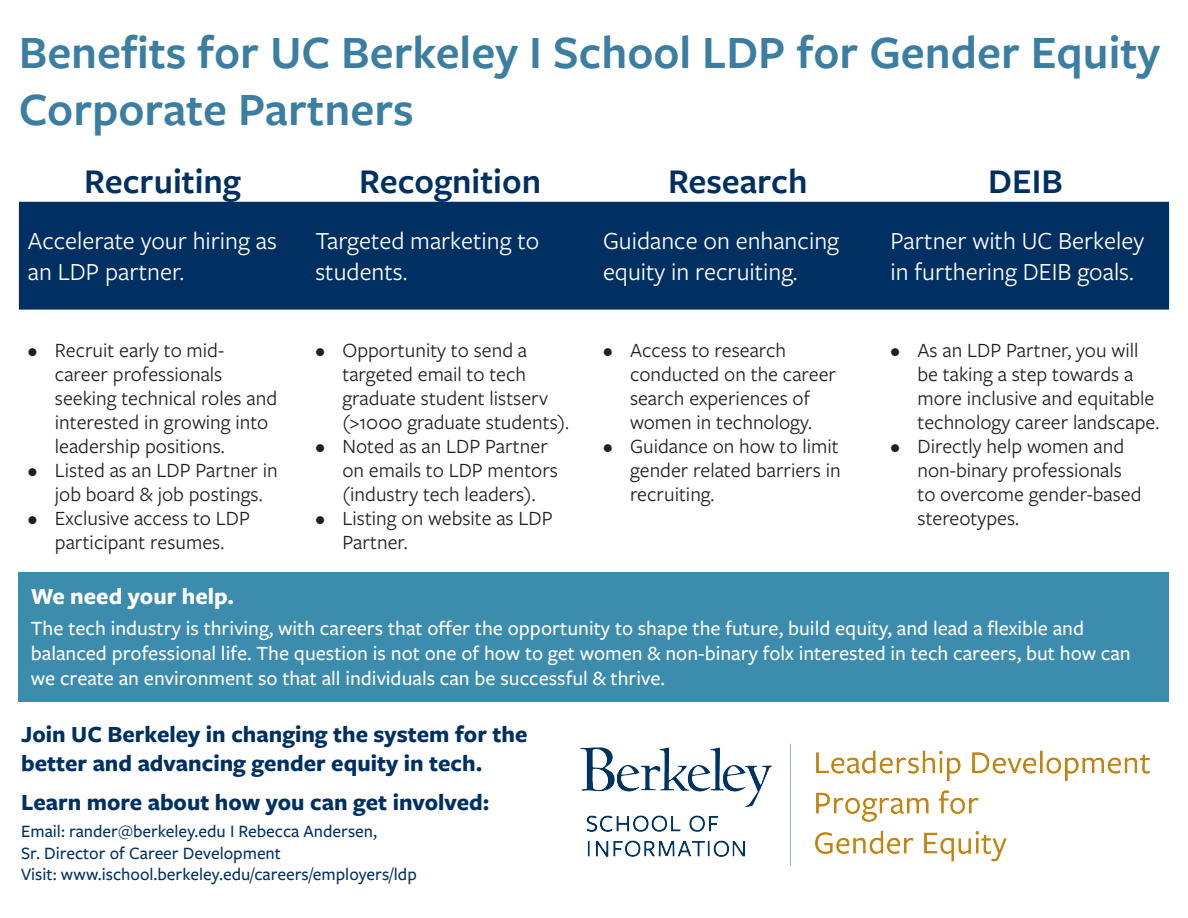
<style>
.page{position:relative;width:1188px;height:918px;background:#fff}
.page>*{position:absolute;margin:0;border:0;box-sizing:border-box;transform-origin:0 0}
.t1{font:600 48px "Freight Sans Pro";color:#3b7ea1}
.t2{font:600 36px "Freight Sans Pro";color:#003062}
.t3{font:25.5px/30.6px "Freight Sans Pro";color:#fff}
.t4{font:700 24px/28.8px "Freight Sans Pro";color:#003062}
.t5{font:700 24px "Freight Sans Pro";color:#fff}
.t6{font:21px/24px "Freight Sans Pro";color:#231f20}
.t7{font:500 21px/25.2px "Freight Sans Pro";color:#fff}
.t8{font:500 18px "Freight Sans Pro";color:#003062}
</style>
<div class="page">
<div style="left:19px;top:202px;width:1150px;height:108px;background:#003062"></div>
<img style="left:581px;top:743px;width:569px;height:122px">
<div style="left:19px;top:572px;width:1150px;height:130px;background:#3c8cad"></div>
<p class="t1" style="left:19px;top:19px;width:1143px">Benefits for UC Berkeley I School LDP for Gender Equity</p>
<p class="t1" style="left:19px;top:77px;width:397px">Corporate Partners</p>
<p class="t2" style="left:84px;top:157px;width:158px">Recruiting</p>
<p class="t2" style="left:359px;top:157px;width:183px">Recognition</p>
<p class="t2" style="left:668px;top:157px;width:141px">Research</p>
<p class="t2" style="left:988px;top:157px;width:76px">DEIB</p>
<p class="t3" style="left:28px;top:225px;width:251px">Accelerate your hiring as an LDP partner.</p>
<p class="t3" style="left:315px;top:225px;width:225px">Targeted marketing to students.</p>
<p class="t3" style="left:603px;top:225px;width:238px">Guidance on enhancing</p>
<p class="t3" style="left:891px;top:225px;width:255px">Partner with UC Berkeley in furthering DEIB goals.</p>
<p class="t3" style="left:603px;top:255px;width:196px">equity in recruiting.</p>
<p class="t6" style="left:55px;top:337px;width:224px;text-indent:-27px">• Recruit early to mid&shy;career professionals seeking technical roles and interested in growing into leadership positions.</p>
<p class="t6" style="left:28px;top:457px;width:251px;text-align:center">• Listed as an LDP Partner in job board &amp; job postings.</p>
<p class="t6" style="left:28px;top:505px;width:224px;text-align:center">• Exclusive access to LDP participant resumes.</p>
<p class="t6" style="left:342px;top:337px;width:228px;text-indent:-27px">• Opportunity to send a targeted email to tech graduate student listserv (&gt;1000 graduate students).</p>
<p class="t6" style="left:342px;top:433px;width:217px;text-indent:-27px">• Noted as an LDP Partner on emails to LDP mentors (industry tech leaders).</p>
<p class="t6" style="left:342px;top:505px;width:212px;text-indent:-27px">• Listing on website as LDP<br>Partner.</p>
<p class="t6" style="left:630px;top:337px;width:208px;text-indent:-27px">• Access to research conducted on the career search experiences of women in technology.</p>
<p class="t6" style="left:630px;top:433px;width:212px;text-align:justify;text-indent:-27px">• Guidance on how to limit gender related barriers in recruiting.</p>
<p class="t6" style="left:918px;top:337px;width:243px;text-indent:-27px">• As an LDP Partner, you will be taking a step towards a more inclusive and equitable technology career landscape.</p>
<p class="t6" style="left:918px;top:433px;width:226px;text-indent:-27px">• Directly help women and non-binary professionals to overcome gender-based stereotypes.</p>
<p class="t5" style="left:31px;top:580px;width:205px">We need your help.</p>
<p class="t7" style="left:31px;top:614px;width:1101px">The tech industry is thriving, with careers that offer the opportunity to shape the future, build equity, and lead a flexible and balanced professional life. The question is not one of how to get women &amp; non-binary folx interested in tech careers, but how can we create an environment so that all individuals can be successful &amp; thrive.</p>
<p class="t4" style="left:21px;top:719px;width:508px">Join UC Berkeley in changing the system for the better and advancing gender equity in tech.</p>
<p class="t4" style="left:21px;top:787px;width:470px">Learn more about how you can get involved:</p>
<p class="t8" style="left:21px;top:819px;width:358px">Email: rander@berkeley.edu I Rebecca Andersen,</p>
<p class="t8" style="left:21px;top:841px;width:261px">Sr. Director of Career Development</p>
<p class="t8" style="left:21px;top:862px;width:397px">Visit: www.ischool.berkeley.edu/careers/employers/ldp</p>
</div>
